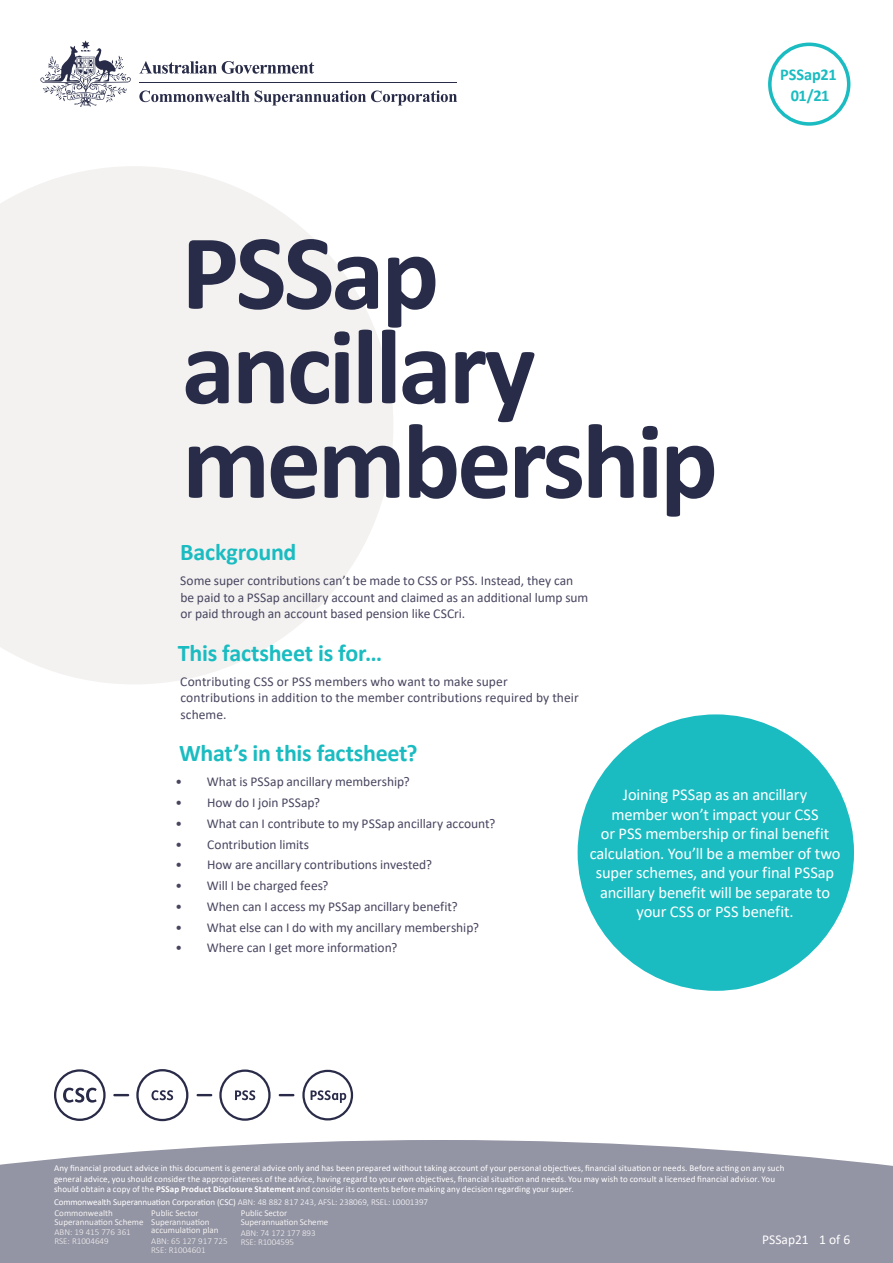
<style>
.page{position:relative;width:893px;height:1263px;background:#fff}
.page>*{position:absolute;margin:0;border:0;box-sizing:border-box;transform-origin:0 0}
.t1{font:700 108px/94.5px "Calibri";letter-spacing:-.03em;color:#282c48}
.t2{font:700 24px "Calibri";letter-spacing:-.01em;color:#1abcc1}
.t3{font:16.5px/19.5px "Calibri";letter-spacing:-.01em;color:#fff;text-align:center}
.t4{font:700 16.5px/21px "Calibri";letter-spacing:-.015em;color:#1abcc1;text-align:center}
.t5{font:13.5px/16.5px "Calibri";color:#48465f}
.t6{font:13.5px "Calibri";color:#fff}
.t7{font:9px/10.5px "Calibri";letter-spacing:.01em;color:#fff}
.t8{font:9px/11.1px "Calibri";letter-spacing:-.01em;color:#fff}
.t9{font:9px/8.7px "Calibri";color:#f4f2f1}
.t10{font:300 9px/8.7px "Calibri";color:#f4f2f1}
.s1{font-weight:700}
.s2{font-weight:300}
.s3{color:#f4f2f1}
</style>
<div class="page">
<svg style="left:40px;top:40px;width:91px;height:67px"></svg>
<hr style="left:139px;top:82px;width:318px;height:1px;background:#282c48">
<svg style="left:139px;top:90px;width:318px;height:15px"></svg>
<svg style="left:139px;top:61px;width:175px;height:13px"></svg>
<svg style="left:0;top:1140px;width:893px;height:123px;background:#9a9baa"></svg>
<svg style="left:54px;top:1069px;width:52px;height:52px"></svg>
<svg style="left:279px;top:1094px;width:15px;height:2px"></svg>
<svg style="left:197px;top:1094px;width:15px;height:2px"></svg>
<svg style="left:219px;top:1069px;width:52px;height:52px"></svg>
<svg style="left:302px;top:1070px;width:51px;height:50px"></svg>
<svg style="left:113px;top:1094px;width:16px;height:2px"></svg>
<svg style="left:136px;top:1069px;width:52px;height:52px"></svg>
<svg style="left:0;top:166px;width:393px;height:518px;fill:#f4f2f1"></svg>
<div style="left:768px;top:43px;width:82px;height:83px;border:4px solid #1abcc1;border-radius:50%"></div>
<div style="left:578px;top:714px;width:276px;height:277px;background:#1abcc1;border-radius:50%"></div>
<h1 class="t1" style="left:181px;top:224px;width:538px">PSSap ancillary membership</h1>
<p class="t4" style="left:780px;top:64px;width:58px">PSSap21<br>01/21</p>
<h2 class="t2" style="left:180px;top:535px;width:118px">Background</h2>
<p class="t5" style="left:180px;top:572px;width:409px">Some super contributions can’t be made to CSS or PSS. Instead, they can be paid to a PSSap ancillary account and claimed as an additional lump sum or paid through an account based pension like CSCri.</p>
<h2 class="t2" style="left:178px;top:636px;width:206px">This factsheet is for…</h2>
<p class="t5" style="left:180px;top:673px;width:400px">Contributing CSS or PSS members who want to make super contributions in addition to the member contributions required by their scheme.</p>
<h2 class="t2" style="left:179px;top:736px;width:240px">What’s in this factsheet?</h2>
<p class="t5" style="left:175px;top:773px;width:236px">• What is PSSap ancillary membership?</p>
<p class="t5" style="left:175px;top:794px;width:146px">• How do I join PSSap?</p>
<p class="t5" style="left:175px;top:815px;width:321px">• What can I contribute to my PSSap ancillary account?</p>
<p class="t5" style="left:175px;top:835px;width:135px">• Contribution limits</p>
<p class="t5" style="left:175px;top:856px;width:258px">• How are ancillary contributions invested?</p>
<p class="t5" style="left:175px;top:877px;width:155px">• Will I be charged fees?</p>
<p class="t5" style="left:175px;top:898px;width:284px">• When can I access my PSSap ancillary benefit?</p>
<p class="t5" style="left:175px;top:918px;width:305px">• What else can I do with my ancillary membership?</p>
<p class="t5" style="left:175px;top:939px;width:223px">• Where can I get more information?</p>
<p class="t3" style="left:590px;top:785px;width:252px">Joining PSSap as an ancillary<br>member won’t impact your CSS<br>or PSS membership or final benefit calculation. You’ll be a member of two super schemes, and your final PSSap ancillary benefit will be separate to your CSS or PSS benefit.</p>
<p class="t7" style="left:54px;top:1163px;width:732px">Any financial product advice in this document is general advice only and has been prepared without taking account of your personal objectives, financial situation or needs. Before acting on any such general advice, you should consider the appropriateness of the advice, having regard to your own objectives, financial situation and needs. You may wish to consult a licensed financial advisor. You should obtain a copy of the <span class="s1">PSSap Product Disclosure Statement</span> and consider its contents before making any decision regarding your super.</p>
<p class="t8" style="left:54px;top:1196px;width:376px">Commonwealth Superannuation Corporation (CSC) <span class="s2">ABN: 48 882 817 243, AFSL: 238069, RSEL: L0001397<br></span><span class="s3">Commonwealth</span></p>
<p class="t9" style="left:55px;top:1217px;width:91px">Superannuation Scheme</p>
<p class="t10" style="left:55px;top:1228px;width:78px">ABN: 19 415 776 361<br>RSE: R1004649</p>
<p class="t9" style="left:151px;top:1208px;width:69px">Public Sector<br>Superannuation accumulation plan</p>
<p class="t10" style="left:151px;top:1236px;width:78px">ABN: 65 127 917 725<br>RSE: R1004601</p>
<p class="t9" style="left:241px;top:1208px;width:89px">Public Sector<br>Superannuation Scheme</p>
<p class="t10" style="left:241px;top:1228px;width:76px">ABN: 74 172 177 893<br>RSE: R1004595</p>
<p class="t6" style="left:762px;top:1230px;width:90px">PSSap21 1 of 6</p>
</div>
